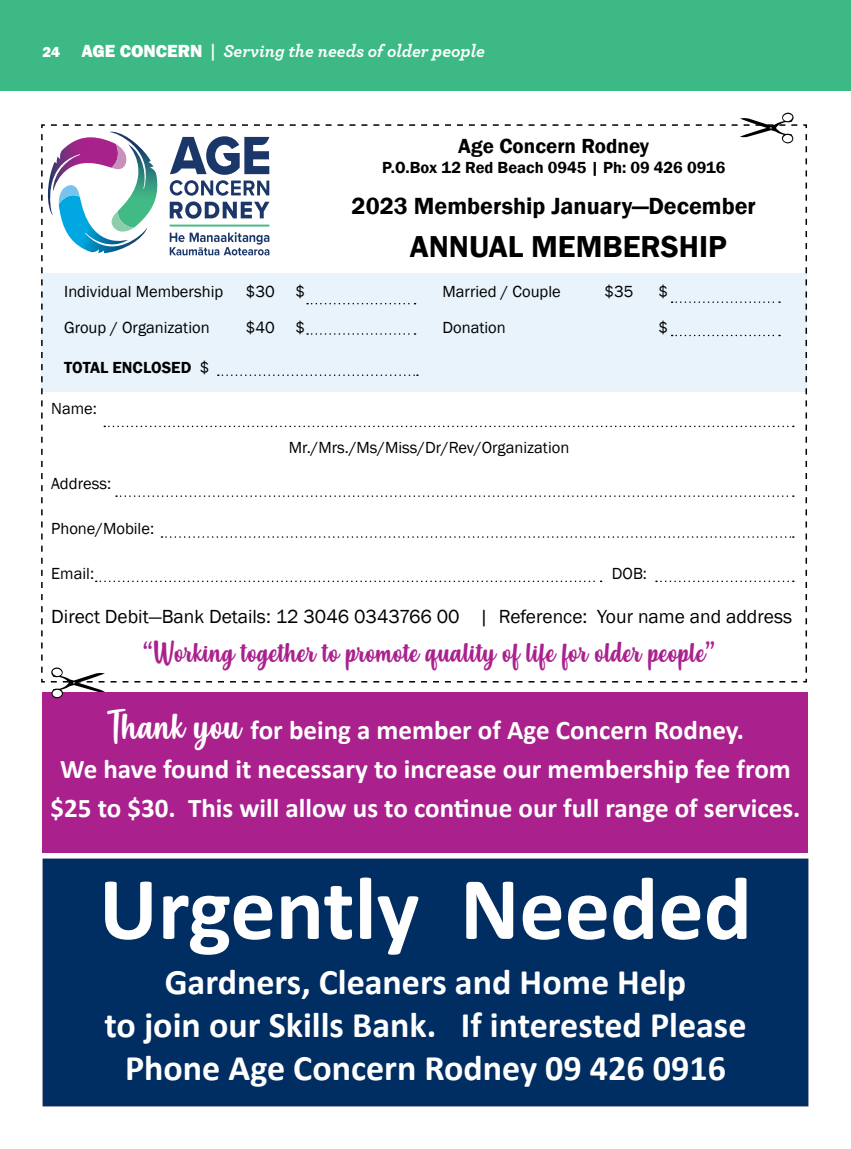
<style>
.page{position:relative;width:851px;height:1149px;background:#fff}
.page>*{position:absolute;margin:0;border:0;box-sizing:border-box;transform-origin:0 0}
.t1{font:700 90px "Calibri";color:#fff}
.t2{font:700 36px/43.2px "Calibri";color:#fff;text-align:center}
.t3{font:600 31.05px "Franklin Gothic";color:#000}
.t4{font:700 27px/39px "Calibri";color:#fff;text-align:center}
.t5{font:27px "Misses";color:#aa218e}
.t6{font:600 24px "Franklin Gothic";color:#000}
.t7{font:600 21px "Franklin Gothic";color:#000}
.t8{font:19.5px "Franklin Gothic";color:#000}
.t9{font:italic 700 18px "Archer";color:#fff}
.t10{font:16.5px "Franklin Gothic";color:#000}
.t11{font:600 16.5px "Franklin Gothic";color:#000}
.s1{font-family:"Franklin Gothic";font-weight:800;font-style:normal;font-size:15px}
.s2{font-family:"Franklin Gothic";font-weight:800;font-style:normal}
.s3{font-style:normal}
.s4{font-weight:400}
.s5{font-family:"Misses";font-weight:400;font-size:36px}
</style>
<div class="page">
<div style="left:43px;top:692px;width:765px;height:160px;background:#aa218e"></div>
<div style="left:43px;top:858px;width:765px;height:248px;background:#002d62;border:2px solid #132a58"></div>
<div style="left:0;top:0;width:850px;height:90px;background:#3db986"></div>
<svg style="left:41px;top:112px;width:765px;height:586px"></svg>
<p class="t9" style="left:43px;top:37px;width:444px"><span class="s1">24</span> <span class="s2">AGE CONCERN</span> <span class="s3">|</span> Serving the needs of older people</p>
<p class="t7" style="left:458px;top:133px;width:192px">Age Concern Rodney</p>
<p class="t11" style="left:382px;top:157px;width:344px">P.O.Box 12 Red Beach 0945 | Ph: 09 426 0916</p>
<p class="t6" style="left:351px;top:191px;width:406px">2023 Membership January—December</p>
<p class="t3" style="left:410px;top:227px;width:318px">ANNUAL MEMBERSHIP</p>
<p class="t10" style="left:64px;top:281px;width:160px">Individual Membership</p>
<p class="t10" style="left:246px;top:281px;width:61px">$30 $</p>
<p class="t10" style="left:442px;top:281px;width:120px">Married / Couple</p>
<p class="t10" style="left:604px;top:281px;width:31px">$35</p>
<p class="t10" style="left:658px;top:281px;width:11px">$</p>
<p class="t10" style="left:64px;top:317px;width:147px">Group / Organization</p>
<p class="t10" style="left:246px;top:317px;width:61px">$40 $</p>
<p class="t10" style="left:442px;top:317px;width:65px">Donation</p>
<p class="t10" style="left:658px;top:317px;width:11px">$</p>
<p class="t11" style="left:64px;top:357px;width:147px">TOTAL ENCLOSED <span class="s4">$</span></p>
<p class="t10" style="left:51px;top:398px;width:47px">Name:</p>
<p class="t10" style="left:289px;top:437px;width:282px">Mr./Mrs./Ms/Miss/Dr/Rev/Organization</p>
<p class="t10" style="left:51px;top:473px;width:61px">Address:</p>
<p class="t10" style="left:51px;top:518px;width:104px">Phone/Mobile:</p>
<p class="t10" style="left:51px;top:563px;width:44px">Email:</p>
<p class="t10" style="left:611px;top:563px;width:37px">DOB:</p>
<p class="t8" style="left:51px;top:604px;width:742px">Direct Debit—Bank Details: 12 3046 0343766 00 | Reference: Your name and address</p>
<p class="t5" style="left:143px;top:634px;width:573px">“Working together to promote quality of life for older people”</p>
<p class="t4" style="left:51px;top:710px;width:751px"><span class="s5">Thank you</span> for being a member of Age Concern Rodney.<br>We have found it necessary to increase our membership fee from $25 to $30. This will allow us to continue our full range of services.</p>
<h1 class="t1" style="left:99px;top:844px;width:654px">Urgently Needed</h1>
<h2 class="t2" style="left:104px;top:959px;width:643px">Gardners, Cleaners and Home Help<br>to join our Skills Bank. If interested Please<br>Phone Age Concern Rodney 09 426 0916</h2>
</div>
